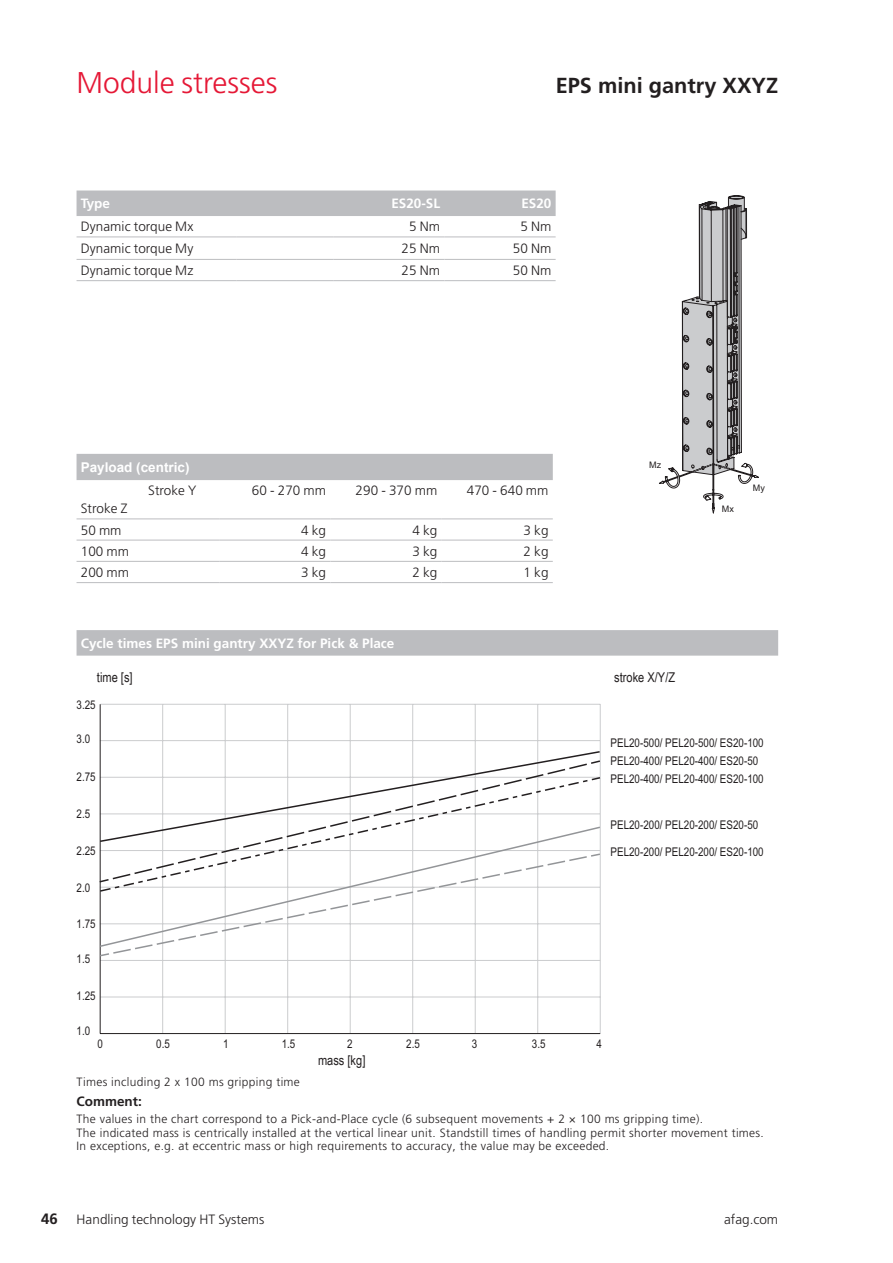
<style>
.page{position:relative;width:893px;height:1263px;background:#fff}
.page>*{position:absolute;margin:0;border:0;box-sizing:border-box;transform-origin:0 0}
.Überschrift_Seite_1{font:300 30px "Frutiger LT Pro";color:#e51836}
.Modulbezeichnung_bol{font:700 21.75px "Frutiger LT Pro";color:#231f20}
.Tabelle_Regular_9pt{font:300 13.5px "Frutiger LT Pro";letter-spacing:.005em;color:#231f20}
.Tabelle_bold_9pt_wei{font:700 13.5px "Frutiger LT Pro";color:#fff}
.Legende_Diagramm{font:13.5px "Arial Narrow";color:#231f20}
.Tabelle_bold_9pt_wei-2{font:700 13.5px "Arial";color:#fff}
.Untertitel_Grundtext{font:700 13.5px "Frutiger LT Pro";color:#231f20}
._4_Tabelle_6_9_9{font:300 12px "Frutiger LT Pro";letter-spacing:.025em;color:#231f20}
.t1{font:12px "Arial Narrow";color:#231f20}
.t2{font:9px "Arial";color:#231f20}
.s1{font-weight:700;font-size:15px}
</style>
<div class="page">
<svg style="left:659px;top:196px;width:100px;height:317px"></svg>
<div style="left:77px;top:630px;width:701px;height:26px;background:#bcbdc0"></div>
<div style="left:77px;top:190px;width:479px;height:26px;background:#bcbdc0"></div>
<hr style="left:236px;top:237px;width:97px;height:1px;background:#bcbdc0">
<hr style="left:333px;top:237px;width:111px;height:1px;background:#bcbdc0">
<hr style="left:444px;top:237px;width:112px;height:1px;background:#bcbdc0">
<hr style="left:236px;top:259px;width:97px;height:1px;background:#bcbdc0">
<hr style="left:333px;top:259px;width:111px;height:1px;background:#bcbdc0">
<hr style="left:444px;top:259px;width:112px;height:1px;background:#bcbdc0">
<hr style="left:77px;top:237px;width:159px;height:1px;background:#bcbdc0">
<hr style="left:236px;top:280px;width:97px;height:1px;background:#bcbdc0">
<hr style="left:333px;top:280px;width:111px;height:1px;background:#bcbdc0">
<hr style="left:444px;top:280px;width:112px;height:1px;background:#bcbdc0">
<hr style="left:77px;top:259px;width:159px;height:1px;background:#bcbdc0">
<hr style="left:77px;top:280px;width:159px;height:1px;background:#bcbdc0">
<div style="left:77px;top:454px;width:476px;height:26px;background:#bcbdc0"></div>
<hr style="left:77px;top:518px;width:142px;height:1px;background:#bcbdc0">
<hr style="left:219px;top:518px;width:111px;height:1px;background:#bcbdc0">
<hr style="left:330px;top:518px;width:112px;height:1px;background:#bcbdc0">
<hr style="left:442px;top:518px;width:111px;height:1px;background:#bcbdc0">
<hr style="left:77px;top:540px;width:142px;height:1px;background:#bcbdc0">
<hr style="left:219px;top:540px;width:111px;height:1px;background:#bcbdc0">
<hr style="left:330px;top:540px;width:112px;height:1px;background:#bcbdc0">
<hr style="left:442px;top:540px;width:111px;height:1px;background:#bcbdc0">
<hr style="left:77px;top:561px;width:142px;height:1px;background:#bcbdc0">
<hr style="left:219px;top:561px;width:111px;height:1px;background:#bcbdc0">
<hr style="left:330px;top:561px;width:112px;height:1px;background:#bcbdc0">
<hr style="left:442px;top:561px;width:111px;height:1px;background:#bcbdc0">
<hr style="left:77px;top:582px;width:142px;height:1px;background:#bcbdc0">
<hr style="left:219px;top:582px;width:111px;height:1px;background:#bcbdc0">
<hr style="left:330px;top:582px;width:112px;height:1px;background:#bcbdc0">
<hr style="left:442px;top:582px;width:111px;height:1px;background:#bcbdc0">
<hr style="left:475px;top:704px;width:1px;height:329px;background:#cbccce">
<hr style="left:600px;top:704px;width:1px;height:329px;background:#cbccce">
<hr style="left:350px;top:704px;width:1px;height:329px;background:#cbccce">
<hr style="left:225px;top:704px;width:1px;height:329px;background:#cbccce">
<hr style="left:100px;top:740px;width:500px;height:1px;background:#cbccce">
<hr style="left:537px;top:704px;width:1px;height:329px;background:#cbccce">
<hr style="left:412px;top:704px;width:1px;height:329px;background:#cbccce">
<hr style="left:287px;top:704px;width:1px;height:329px;background:#cbccce">
<hr style="left:162px;top:704px;width:1px;height:329px;background:#cbccce">
<hr style="left:100px;top:960px;width:500px;height:1px;background:#cbccce">
<hr style="left:100px;top:997px;width:500px;height:1px;background:#cbccce">
<hr style="left:100px;top:704px;width:500px;height:1px;background:#cbccce">
<hr style="left:100px;top:704px;width:1px;height:329px;background:#231f20">
<hr style="left:100px;top:1033px;width:500px;height:1px;background:#231f20">
<svg style="left:99px;top:750px;width:502px;height:26px"></svg>
<svg style="left:111px;top:762px;width:480px;height:14px"></svg>
<svg style="left:589px;top:759px;width:12px;height:6px"></svg>
<svg style="left:99px;top:893px;width:502px;height:64px"></svg>
<svg style="left:112px;top:893px;width:479px;height:62px"></svg>
<svg style="left:99px;top:776px;width:502px;height:117px"></svg>
<p class="Überschrift_Seite_1" style="left:77px;top:65px;width:203px">Module stresses</p>
<p class="Modulbezeichnung_bol" style="left:556px;top:72px;width:224px">EPS mini gantry XXYZ</p>
<p class="Tabelle_bold_9pt_wei" style="left:81px;top:196px;width:31px">Type</p>
<p class="Tabelle_bold_9pt_wei" style="left:391px;top:196px;width:50px">ES20-SL</p>
<p class="Tabelle_bold_9pt_wei" style="left:521px;top:196px;width:32px">ES20</p>
<p class="Tabelle_Regular_9pt" style="left:81px;top:219px;width:114px">Dynamic torque Mx</p>
<p class="Tabelle_Regular_9pt" style="left:409px;top:219px;width:32px">5 Nm</p>
<p class="Tabelle_Regular_9pt" style="left:520px;top:219px;width:32px">5 Nm</p>
<p class="Tabelle_Regular_9pt" style="left:81px;top:241px;width:114px">Dynamic torque My</p>
<p class="Tabelle_Regular_9pt" style="left:402px;top:241px;width:40px">25 Nm</p>
<p class="Tabelle_Regular_9pt" style="left:513px;top:241px;width:40px">50 Nm</p>
<p class="Tabelle_Regular_9pt" style="left:81px;top:263px;width:114px">Dynamic torque Mz</p>
<p class="Tabelle_Regular_9pt" style="left:402px;top:263px;width:40px">25 Nm</p>
<p class="Tabelle_Regular_9pt" style="left:513px;top:263px;width:40px">50 Nm</p>
<p class="Tabelle_bold_9pt_wei-2" style="left:81px;top:458px;width:110px">Payload (centric)</p>
<p class="Tabelle_Regular_9pt" style="left:148px;top:483px;width:50px">Stroke Y</p>
<p class="Tabelle_Regular_9pt" style="left:81px;top:501px;width:48px">Stroke Z</p>
<p class="Tabelle_Regular_9pt" style="left:252px;top:483px;width:76px">60 - 270 mm</p>
<p class="Tabelle_Regular_9pt" style="left:356px;top:483px;width:83px">290 - 370 mm</p>
<p class="Tabelle_Regular_9pt" style="left:467px;top:483px;width:83px">470 - 640 mm</p>
<p class="Tabelle_Regular_9pt" style="left:81px;top:522px;width:42px">50 mm</p>
<p class="Tabelle_Regular_9pt" style="left:301px;top:522px;width:26px">4 kg</p>
<p class="Tabelle_Regular_9pt" style="left:412px;top:522px;width:26px">4 kg</p>
<p class="Tabelle_Regular_9pt" style="left:524px;top:522px;width:26px">3 kg</p>
<p class="Tabelle_Regular_9pt" style="left:81px;top:543px;width:50px">100 mm</p>
<p class="Tabelle_Regular_9pt" style="left:301px;top:543px;width:26px">4 kg</p>
<p class="Tabelle_Regular_9pt" style="left:412px;top:543px;width:26px">3 kg</p>
<p class="Tabelle_Regular_9pt" style="left:524px;top:543px;width:26px">2 kg</p>
<p class="Tabelle_Regular_9pt" style="left:81px;top:564px;width:50px">200 mm</p>
<p class="Tabelle_Regular_9pt" style="left:301px;top:564px;width:26px">3 kg</p>
<p class="Tabelle_Regular_9pt" style="left:412px;top:564px;width:26px">2 kg</p>
<p class="Tabelle_Regular_9pt" style="left:524px;top:564px;width:26px">1 kg</p>
<p class="Tabelle_bold_9pt_wei" style="left:81px;top:635px;width:315px">Cycle times EPS mini gantry XXYZ for Pick &amp; Place</p>
<p class="t2" style="left:649px;top:459px;width:14px">Mz</p>
<p class="Legende_Diagramm" style="left:614px;top:667px;width:62px">stroke X/Y/Z</p>
<p class="Legende_Diagramm" style="left:97px;top:667px;width:37px">time [s]</p>
<p class="Legende_Diagramm" style="left:612px;top:670px;width:53px">Hub X/Y/Z</p>
<p class="Legende_Diagramm" style="left:102px;top:670px;width:35px">Zeit [s]</p>
<p class="t1" style="left:77px;top:696px;width:21px">3.25</p>
<p class="t2" style="left:722px;top:503px;width:14px">Mx</p>
<p class="t2" style="left:753px;top:482px;width:14px">My</p>
<p class="t1" style="left:77px;top:730px;width:15px">3.0</p>
<p class="t1" style="left:77px;top:767px;width:21px">2.75</p>
<p class="t1" style="left:77px;top:804px;width:15px">2.5</p>
<p class="t1" style="left:77px;top:842px;width:21px">2.25</p>
<p class="t1" style="left:77px;top:879px;width:15px">2.0</p>
<p class="t1" style="left:77px;top:914px;width:21px">1.75</p>
<p class="t1" style="left:77px;top:950px;width:15px">1.5</p>
<p class="t1" style="left:611px;top:734px;width:155px">PEL20-500/ PEL20-500/ ES20-100</p>
<p class="t1" style="left:611px;top:752px;width:149px">PEL20-400/ PEL20-400/ ES20-50</p>
<p class="t1" style="left:611px;top:770px;width:155px">PEL20-400/ PEL20-400/ ES20-100</p>
<p class="t1" style="left:611px;top:816px;width:149px">PEL20-200/ PEL20-200/ ES20-50</p>
<p class="t1" style="left:611px;top:842px;width:155px">PEL20-200/ PEL20-200/ ES20-100</p>
<p class="t1" style="left:77px;top:987px;width:21px">1.25</p>
<p class="t1" style="left:77px;top:1022px;width:15px">1.0</p>
<p class="t1" style="left:97px;top:1035px;width:7px">0</p>
<p class="t1" style="left:156px;top:1035px;width:15px">0.5</p>
<p class="t1" style="left:223px;top:1035px;width:7px">1</p>
<p class="t1" style="left:282px;top:1035px;width:15px">1.5</p>
<p class="t1" style="left:596px;top:1035px;width:7px">4</p>
<p class="t1" style="left:347px;top:1035px;width:7px">2</p>
<p class="t1" style="left:472px;top:1035px;width:7px">3</p>
<p class="t1" style="left:406px;top:1035px;width:15px">2.5</p>
<p class="t1" style="left:532px;top:1035px;width:15px">3.5</p>
<p class="_4_Tabelle_6_9_9" style="left:77px;top:1074px;width:225px">Times including 2 x 100 ms gripping time</p>
<p class="Legende_Diagramm" style="left:318px;top:1050px;width:49px">mass [kg]</p>
<p class="Legende_Diagramm" style="left:316px;top:1052px;width:55px">Masse [kg]</p>
<p class="Untertitel_Grundtext" style="left:77px;top:1093px;width:67px">Comment:</p>
<p class="_4_Tabelle_6_9_9" style="left:77px;top:1112px;width:628px">The values in the chart correspond to a Pick-and-Place cycle (6 subsequent movements + 2 × 100 ms gripping time).</p>
<p class="_4_Tabelle_6_9_9" style="left:77px;top:1126px;width:689px">The indicated mass is centrically installed at the vertical linear unit. Standstill times of handling permit shorter movement times.</p>
<p class="_4_Tabelle_6_9_9" style="left:77px;top:1139px;width:534px">In exceptions, e.g. at eccentric mass or high requirements to accuracy, the value may be exceeded.</p>
<p class="Tabelle_Regular_9pt" style="left:41px;top:1211px;width:225px"><span class="s1">46</span> Handling technology HT Systems</p>
<p class="Tabelle_Regular_9pt" style="left:724px;top:1211px;width:55px">afag.com</p>
</div>
